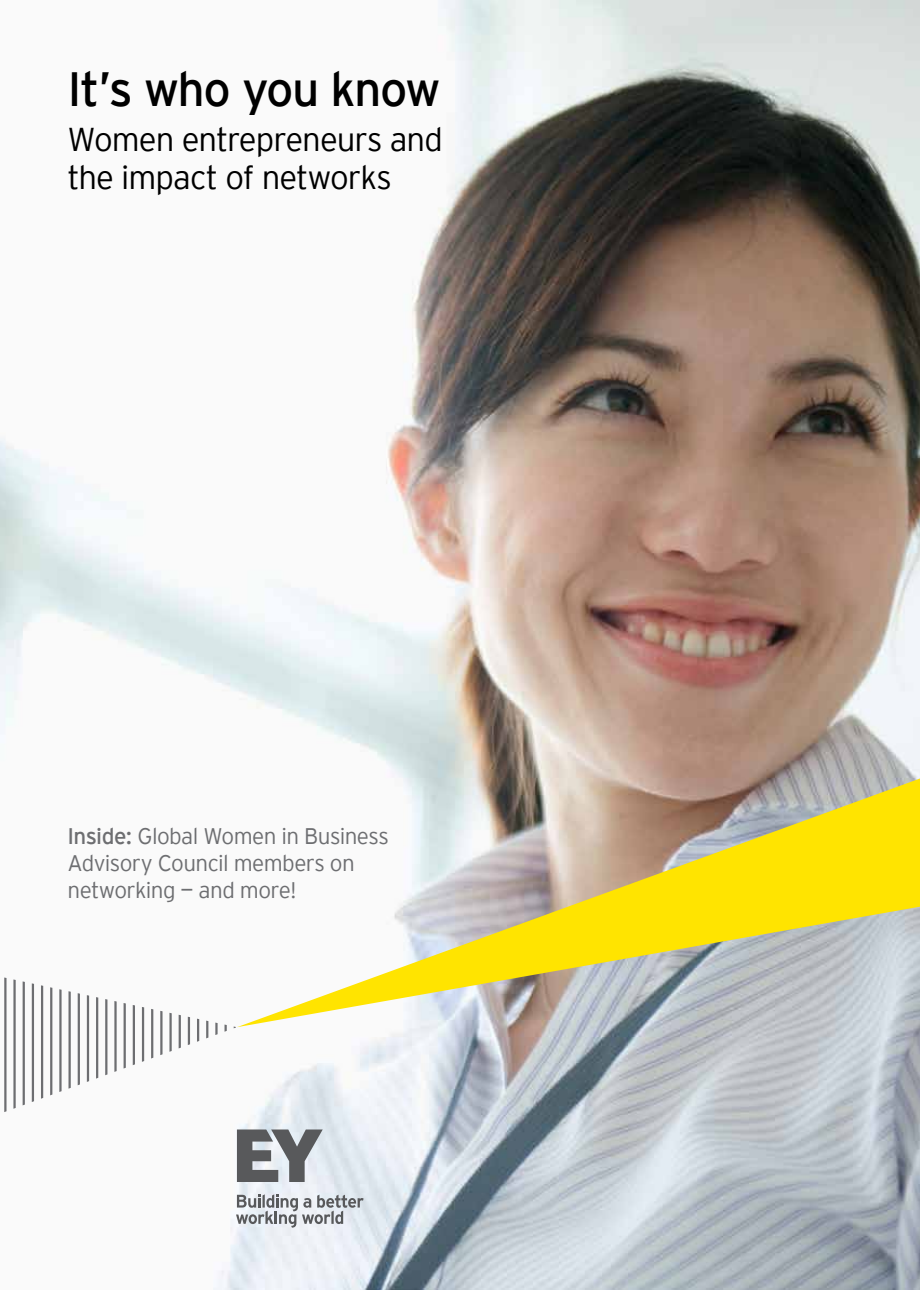
<style>
.page{position:relative;width:920px;height:1290px;background:#fff}
.page>*{position:absolute;margin:0;border:0;box-sizing:border-box;transform-origin:0 0}
.t1{font:48px "EY Interstate";letter-spacing:-.035em;color:#000}
.t2{font:300 33px/38px "EY Interstate";letter-spacing:-.03em;color:#000}
.t3{font:300 22.5px/27px "EY Interstate";letter-spacing:-.025em;color:#6d6e71}
.s1{font-weight:400}
</style>
<div class="page">
<img style="left:0;top:0;width:920px;height:1290px">
<svg style="left:237px;top:778px;width:683px;height:249px"></svg>
<svg style="left:4px;top:977px;width:3px;height:135px"></svg>
<svg style="left:13px;top:979px;width:3px;height:130px"></svg>
<svg style="left:23px;top:981px;width:2px;height:124px"></svg>
<svg style="left:32px;top:983px;width:2px;height:119px"></svg>
<svg style="left:41px;top:985px;width:2px;height:114px"></svg>
<svg style="left:50px;top:987px;width:2px;height:108px"></svg>
<svg style="left:59px;top:989px;width:3px;height:103px"></svg>
<svg style="left:69px;top:991px;width:2px;height:98px"></svg>
<svg style="left:78px;top:993px;width:2px;height:92px"></svg>
<svg style="left:87px;top:995px;width:2px;height:87px"></svg>
<svg style="left:96px;top:997px;width:2px;height:81px"></svg>
<svg style="left:105px;top:999px;width:2px;height:76px"></svg>
<svg style="left:114px;top:1001px;width:3px;height:71px"></svg>
<svg style="left:124px;top:1003px;width:2px;height:65px"></svg>
<svg style="left:133px;top:1005px;width:2px;height:60px"></svg>
<svg style="left:142px;top:1007px;width:2px;height:55px"></svg>
<svg style="left:151px;top:1009px;width:2px;height:49px"></svg>
<svg style="left:160px;top:1011px;width:3px;height:44px"></svg>
<svg style="left:169px;top:1013px;width:3px;height:39px"></svg>
<svg style="left:179px;top:1015px;width:2px;height:33px"></svg>
<svg style="left:188px;top:1017px;width:2px;height:28px"></svg>
<svg style="left:197px;top:1019px;width:2px;height:23px"></svg>
<svg style="left:206px;top:1021px;width:2px;height:17px"></svg>
<svg style="left:215px;top:1022px;width:3px;height:13px"></svg>
<svg style="left:224px;top:1024px;width:3px;height:8px"></svg>
<svg style="left:237px;top:1129px;width:86px;height:53px;background:#8f9296"></svg>
<svg style="left:236px;top:1194px;width:128px;height:34px;background:#bdc1c6"></svg>
<h1 class="t1" style="left:68px;top:55px;width:375px">It’s who you know</h1>
<h2 class="t2" style="left:68px;top:118px;width:377px">Women entrepreneurs and the impact of networks</h2>
<p class="t3" style="left:68px;top:822px;width:323px"><span class="s1">Inside:</span> Global Women in Business<br>Advisory Council members on networking — and more!</p>
</div>
